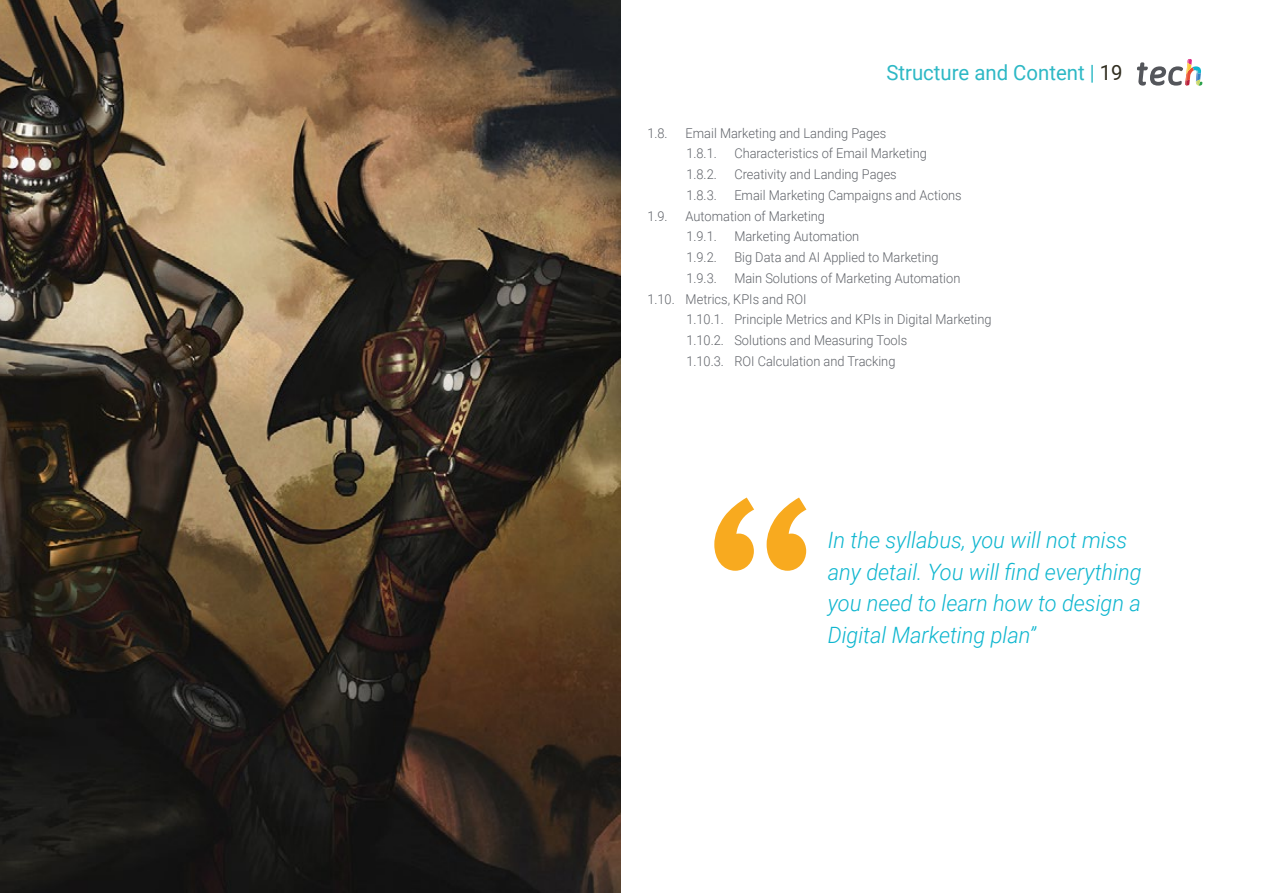
<style>
.page{position:relative;width:1263px;height:893px;background:#fff}
.page>*{position:absolute;margin:0;border:0;box-sizing:border-box;transform-origin:0 0}
.t1{font:italic 300 22.5px/31.5px "Roboto";color:#0fb6cf}
.t2{font:21px "Roboto";color:#2db8c5}
.t3{font:300 13.5px/20.7px "Roboto";color:#61646a;scale:.95 1}
.s1{color:#312e20}
</style>
<div class="page">
<svg style="left:714px;top:497px;width:92px;height:74px"></svg>
<svg style="left:1137px;top:59px;width:65px;height:27px"></svg>
<img style="left:0;top:0;width:621px;height:893px">
<h2 class="t2" style="left:886px;top:57px;width:238px">Structure and Content | <span class="s1">19</span></h2>
<p class="t3" style="left:647px;top:122px;width:23px">1.8.</p>
<p class="t3" style="left:686px;top:122px;width:213px">Email Marketing and Landing Pages<br>1.8.1.</p>
<p class="t3" style="left:734px;top:143px;width:204px">Characteristics of Email Marketing</p>
<p class="t3" style="left:686px;top:164px;width:34px">1.8.2.</p>
<p class="t3" style="left:734px;top:164px;width:172px">Creativity and Landing Pages</p>
<p class="t3" style="left:686px;top:184px;width:34px">1.8.3.</p>
<p class="t3" style="left:734px;top:184px;width:241px">Email Marketing Campaigns and Actions</p>
<p class="t3" style="left:647px;top:205px;width:23px">1.9.</p>
<p class="t3" style="left:686px;top:205px;width:148px">Automation of Marketing<br>1.9.1.</p>
<p class="t3" style="left:734px;top:226px;width:133px">Marketing Automation</p>
<p class="t3" style="left:686px;top:247px;width:34px">1.9.2.</p>
<p class="t3" style="left:734px;top:247px;width:217px">Big Data and AI Applied to Marketing</p>
<p class="t3" style="left:686px;top:267px;width:34px">1.9.3.</p>
<p class="t3" style="left:647px;top:267px;width:331px;text-indent:87px">Main Solutions of Marketing Automation<br>1.10. Metrics, KPIs and ROI</p>
<p class="t3" style="left:686px;top:309px;width:323px">1.10.1. Principle Metrics and KPIs in Digital Marketing<br>1.10.2. Solutions and Measuring Tools<br>1.10.3. ROI Calculation and Tracking</p>
<h1 class="t1" style="left:828px;top:524px;width:315px">In the syllabus, you will not miss any detail. You will find everything you need to learn how to design a<br>Digital Marketing plan”</h1>
</div>
